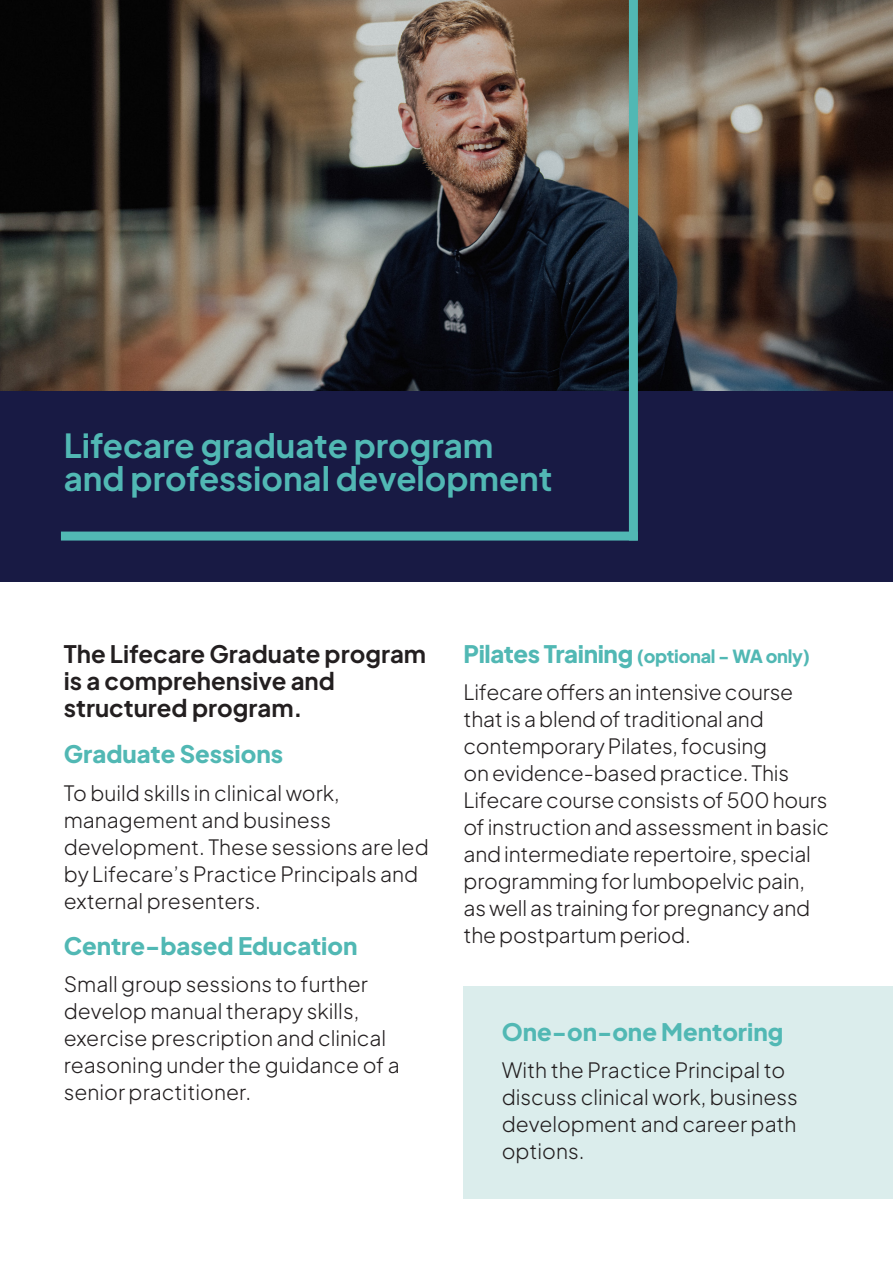
<style>
.page{position:relative;width:893px;height:1263px;background:#fff}
.page>*{position:absolute;margin:0;border:0;box-sizing:border-box;transform-origin:0 0}
.t1{font:700 33px/33px "Plus Jakarta Sans";color:#51b8b4}
.t2{font:700 24px/27px "Plus Jakarta Sans";color:#231f20}
.t3{font:800 24px "Plus Jakarta Sans";color:#51b8b4}
.t4{font:300 21px/27px "Plus Jakarta Sans";letter-spacing:-.01em;color:#231f20}
.t5{font:800 18px "Plus Jakarta Sans";letter-spacing:-.015em;color:#51b8b4}
.s1{font-size:24px}
</style>
<div class="page">
<div style="left:463px;top:986px;width:430px;height:213px;background:#dbedec"></div>
<img style="left:0;top:0;width:893px;height:391px">
<div style="left:0;top:391px;width:893px;height:191px;background:#181a44"></div>
<div style="left:61px;top:531px;width:577px;height:9px;background:#51b8b4"></div>
<div style="left:629px;top:0;width:9px;height:540px;background:#51b8b4"></div>
<p class="t1" style="left:64px;top:426px;width:490px">Lifecare graduate program and professional development</p>
<p class="t2" style="left:64px;top:638px;width:364px">The Lifecare Graduate program is a comprehensive and structured program.</p>
<p class="t3" style="left:64px;top:734px;width:221px">Graduate Sessions</p>
<p class="t4" style="left:64px;top:777px;width:366px">To build skills in clinical work, management and business development. These sessions are led by Lifecare’s Practice Principals and external presenters.</p>
<p class="t3" style="left:64px;top:926px;width:295px">Centre-based Education</p>
<p class="t4" style="left:64px;top:969px;width:337px">Small group sessions to further develop manual therapy skills, exercise prescription and clinical reasoning under the guidance of a senior practitioner.</p>
<p class="t5" style="left:463px;top:641px;width:348px"><span class="s1">Pilates Training</span> (optional - WA only)</p>
<p class="t4" style="left:463px;top:677px;width:367px">Lifecare offers an intensive course that is a blend of traditional and contemporary Pilates, focusing<br>on evidence-based practice. This Lifecare course consists of 500 hours of instruction and assessment in basic and intermediate repertoire, special programming for lumbopelvic pain, as well as training for pregnancy and the postpartum period.</p>
<p class="t3" style="left:502px;top:1012px;width:283px">One-on-one Mentoring</p>
<p class="t4" style="left:502px;top:1055px;width:297px">With the Practice Principal to discuss clinical work, business development and career path options.</p>
</div>
